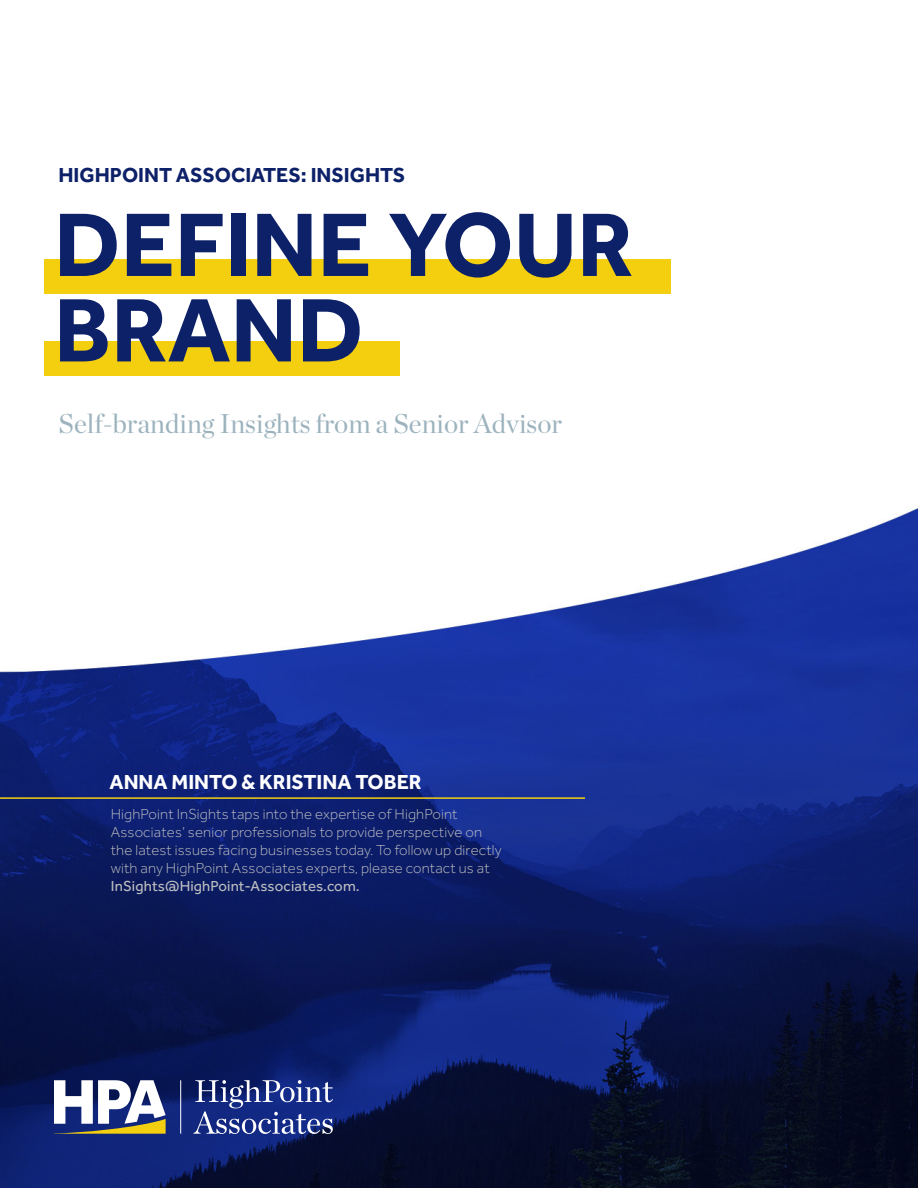
<style>
.page{position:relative;width:918px;height:1188px;background:#fff}
.page>*{position:absolute;margin:0;border:0;box-sizing:border-box;transform-origin:0 0}
.Display_1{font:700 93.15px/85.5px "Effra";color:#0d2169}
.Subhead_2{font:27px "Chronicle Display";color:#9cb3be}
.Subhead{font:700 21px "Effra";color:#0d2169}
.t1{font:700 21px "Effra";color:#fff}
.t2{font:300 15px/18px "Effra";letter-spacing:.01em;color:#bcbdc0}
.s1{font-weight:400}
</style>
<div class="page">
<img style="left:0;top:341px;width:918px;height:847px">
<div style="left:45px;top:342px;width:355px;height:34px;background:#f3cf10"></div>
<hr style="left:0;top:797px;width:585px;height:2px;background:#f3cf10">
<div style="left:44px;top:259px;width:627px;height:35px;background:#f3cf10"></div>
<hr style="left:180px;top:1080px;width:1px;height:54px;background:#fff">
<svg style="left:54px;top:1080px;width:112px;height:54px"></svg>
<svg style="left:193px;top:1080px;width:140px;height:54px;background:#435499"></svg>
<p class="Subhead" style="left:58px;top:162px;width:348px">HIGHPOINT ASSOCIATES: INSIGHTS</p>
<p class="Display_1" style="left:54px;top:200px;width:581px">DEFINE YOUR<br>BRAND</p>
<p class="Subhead_2" style="left:58px;top:403px;width:505px">Self-branding Insights from a Senior Advisor</p>
<p class="t1" style="left:110px;top:769px;width:314px">ANNA MINTO &amp; KRISTINA TOBER</p>
<p class="t2" style="left:111px;top:805px;width:392px">HighPoint InSights taps into the expertise of HighPoint Associates’ senior professionals to provide perspective on the latest issues facing businesses today. To follow up directly with any HighPoint Associates experts, please contact us at <span class="s1">InSights@HighPoint-Associates.com.</span></p>
</div>
